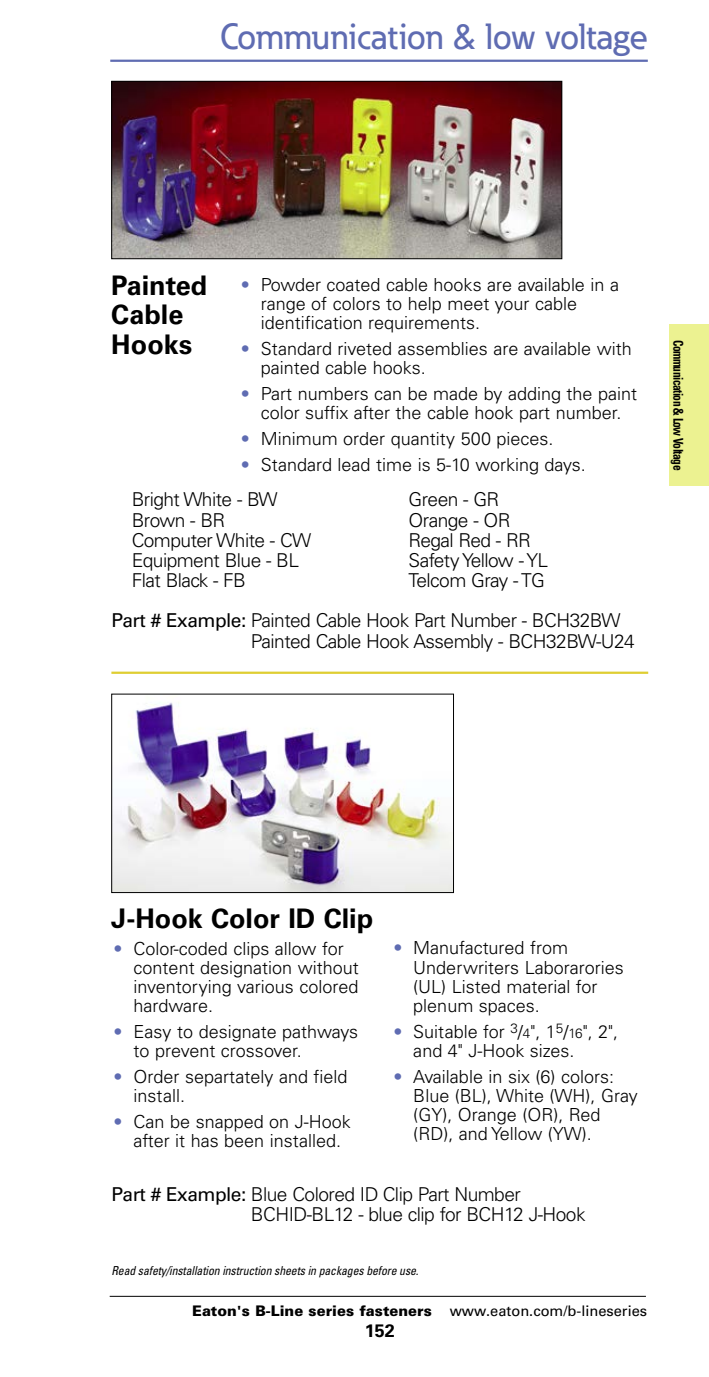
<style>
.page{position:relative;width:709px;height:1377px;background:#fff}
.page>*{position:absolute;margin:0;border:0;box-sizing:border-box;transform-origin:0 0}
.t1{font:500 36px "Eaton";color:#5f6cb2}
.t2{font:700 27px/29.2px "Univers LT Std";color:#000}
.t3{font:300 19.12px/40.1px "Univers LT Std";letter-spacing:-.03em;color:#000}
.t4{font:300 18px/19.1px "Univers LT Std";color:#000}
.t5{font:700 18px "Univers LT Std";color:#000}
.t6{font:900 14.62px "Univers LT Std";color:#000}
.t7{font:700 condensed 13.5px "Univers LT Std";letter-spacing:-.045em;color:#000;scale:.85 1}
.t8{font:italic condensed 12.38px "Univers LT Std";letter-spacing:-.01em;color:#000;scale:.95 1}
.s1{color:#5f6cb2}
.s2{font-weight:400}
.s3{font-size:13.5px}
</style>
<div class="page">
<hr style="left:110px;top:60px;width:538px;height:2px;background:#5f6cb2">
<div style="left:669px;top:324px;width:40px;height:162px;background:#ecf291"></div>
<hr style="left:110px;top:1296px;width:536px;height:1px;background:#000">
<img style="left:113px;top:83px;width:447px;height:174px">
<div style="left:111px;top:81px;width:451px;height:178px;border:1px solid #000"></div>
<hr style="left:111px;top:672px;width:537px;height:2px;background:#dfce32">
<img style="left:113px;top:702px;width:339px;height:189px">
<div style="left:111px;top:694px;width:343px;height:199px;border:1px solid #000"></div>
<h1 class="t1" style="left:220px;top:23px;width:430px">Communication &amp; low voltage</h1>
<h2 class="t2" style="left:111px;top:273px;width:97px">Painted<br>Cable<br>Hooks</h2>
<p class="t4" style="left:261px;top:276px;width:360px;text-indent:-20px"><span class="s1">•</span> Powder coated cable hooks are available in a range of colors to help meet your cable identification requirements.</p>
<p class="t4" style="left:261px;top:340px;width:372px;text-indent:-20px"><span class="s1">•</span> Standard riveted assemblies are available with painted cable hooks.</p>
<p class="t4" style="left:241px;top:385px;width:398px;text-align:center"><span class="s1">•</span> Part numbers can be made by adding the paint color suffix after the cable hook part number.</p>
<p class="t4" style="left:241px;top:430px;width:314px"><span class="s1">•</span> Minimum order quantity 500 pieces.</p>
<p class="t4" style="left:241px;top:456px;width:347px"><span class="s1">•</span> Standard lead time is 5-10 working days.</p>
<p class="t3" style="left:132px;top:481px;width:148px">Bright White - BW</p>
<p class="t3" style="left:408px;top:481px;width:92px">Green - GR</p>
<p class="t3" style="left:132px;top:501px;width:95px">Brown - BR</p>
<p class="t3" style="left:408px;top:501px;width:104px">Orange - OR</p>
<p class="t3" style="left:132px;top:522px;width:181px">Computer White - CW</p>
<p class="t3" style="left:408px;top:522px;width:124px">Regal Red - RR</p>
<p class="t3" style="left:132px;top:542px;width:169px">Equipment Blue - BL</p>
<p class="t3" style="left:408px;top:542px;width:141px">Safety Yellow - YL</p>
<p class="t3" style="left:132px;top:562px;width:116px">Flat Black - FB</p>
<p class="t3" style="left:111px;top:562px;width:510px;text-indent:297px">Telcom Gray - TG<br><span class="s2">Part # Example:</span> Painted Cable Hook Part Number - BCH32BW</p>
<p class="t3" style="left:251px;top:622px;width:385px">Painted Cable Hook Assembly - BCH32BW-U24</p>
<p class="t7" style="left:683px;top:340px;width:155px;rotate:90deg">Communication &amp; Low Voltage</p>
<h2 class="t2" style="left:111px;top:907px;width:263px">J-Hook Color ID Clip</h2>
<p class="t4" style="left:134px;top:940px;width:227px;text-indent:-20px"><span class="s1">•</span> Color-coded clips allow for content designation without inventorying various colored hardware.</p>
<p class="t4" style="left:134px;top:1023px;width:226px;text-indent:-20px"><span class="s1">•</span> Easy to designate pathways to prevent crossover.</p>
<p class="t4" style="left:134px;top:1068px;width:215px;text-indent:-20px"><span class="s1">•</span> Order separtately and field install.</p>
<p class="t4" style="left:114px;top:1113px;width:239px;text-align:center"><span class="s1">•</span> Can be snapped on J-Hook after it has been installed.</p>
<p class="t4" style="left:413px;top:940px;width:212px;text-indent:-20px"><span class="s1">•</span> Manufactured from<br>Underwriters Laborarories (UL) Listed material for plenum spaces.</p>
<p class="t4" style="left:413px;top:1023px;width:206px;text-indent:-20px"><span class="s1">•</span> Suitable for <sup>3</sup>/<span class="s3">4</span>", 1<sup>5</sup>/<span class="s3">16</span>", 2", and 4" J-Hook sizes.</p>
<p class="t4" style="left:413px;top:1068px;width:226px;text-indent:-20px"><span class="s1">•</span> Available in six (6) colors:<br>Blue (BL), White (WH), Gray (GY), Orange (OR), Red (RD), and Yellow (YW).</p>
<p class="t3" style="left:251px;top:1185px;width:336px;line-height:20.2px;text-indent:-139px"><span class="s2">Part # Example:</span> Blue Colored ID Clip Part Number<br>BCHID-BL12 - blue clip for BCH12 J-Hook</p>
<p class="t8" style="left:111px;top:1266px;width:325px">Read safety/installation instruction sheets in packages before use.</p>
<p class="t6" style="left:192px;top:1305px;width:456px">Eaton's B-Line series fasteners <span class="s2">www.eaton.com/b-lineseries</span></p>
<p class="t5" style="left:365px;top:1324px;width:32px">152</p>
</div>
